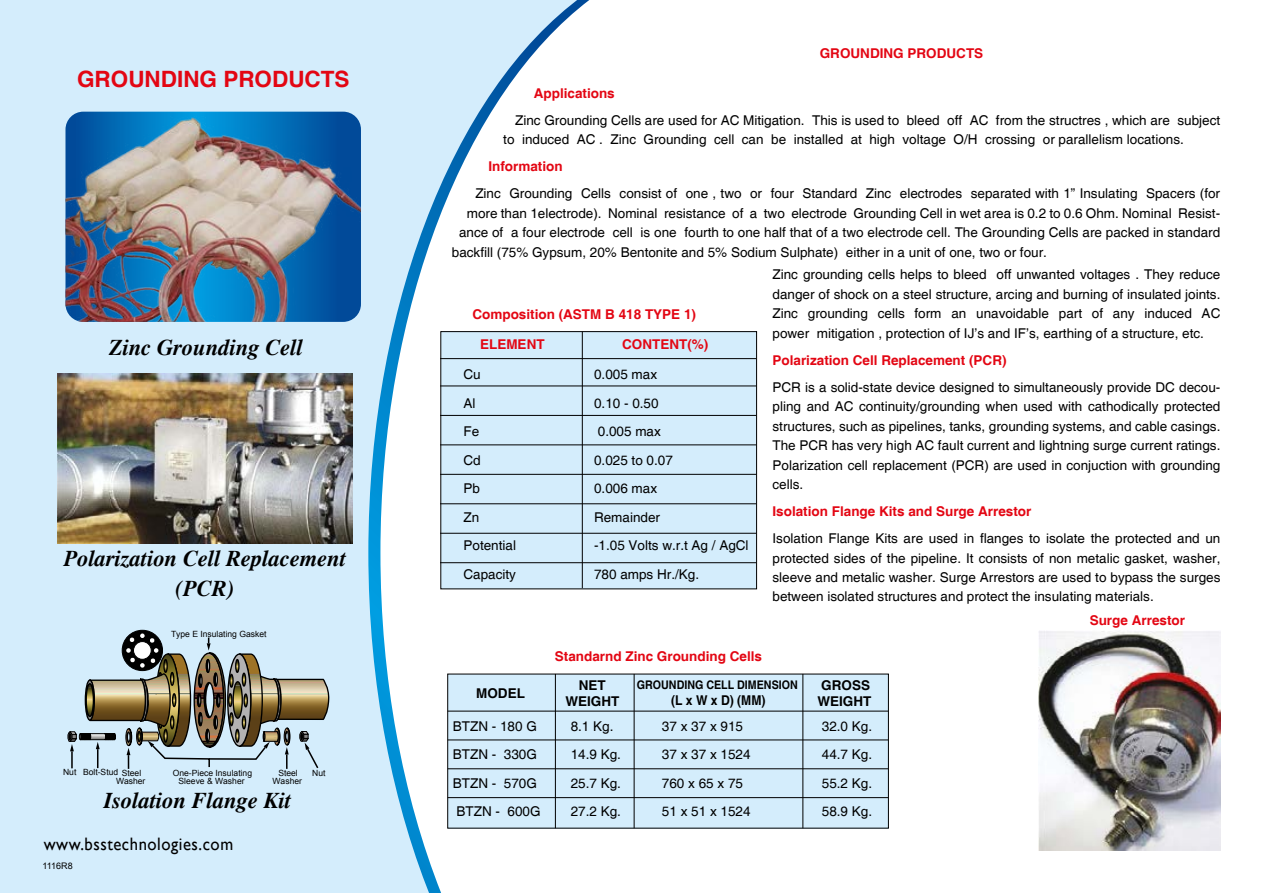
<style>
.page{position:relative;width:1263px;height:893px;background:#fff}
.page>*{position:absolute;margin:0;border:0;box-sizing:border-box;transform-origin:0 0}
.t1{font:italic 700 22.5px/30px "Times";color:#000;text-align:center}
.t2{font:700 22.5px "Helvetica";color:#e30613}
.t3{font:18px "Gill Sans";letter-spacing:.035em;color:#000;scale:.93 1}
.t4{font:13.5px/19.5px "Helvetica";color:#000}
.t5{font:700 13.5px "Helvetica";color:#e30613}
.t6{font:700 13.5px/16.2px "Helvetica";color:#000;text-align:center}
.t7{font:700 13.5px "Helvetica";color:#000;scale:.9 1}
.t8{font:700 11.85px "Helvetica";color:#000;scale:.9 1}
.t9{font:9px "Arial";color:#000}
.t10{font:8.55px/8.6px "Arial";color:#000;text-align:center}
</style>
<div class="page">
<svg style="left:0;top:0;width:595px;height:893px;fill:#d4edfc"></svg>
<div style="left:441px;top:332px;width:315px;height:257px;background:#d4edfc"></div>
<div style="left:440px;top:331px;width:317px;height:258px;border:1px solid #000"></div>
<hr style="left:582px;top:332px;width:1px;height:256px;background:#000">
<hr style="left:440px;top:358px;width:316px;height:1px;background:#000">
<hr style="left:440px;top:386px;width:316px;height:1px;background:#000">
<hr style="left:440px;top:415px;width:316px;height:1px;background:#000">
<hr style="left:440px;top:444px;width:316px;height:1px;background:#000">
<hr style="left:440px;top:503px;width:316px;height:1px;background:#000">
<hr style="left:440px;top:474px;width:316px;height:1px;background:#000">
<hr style="left:440px;top:533px;width:316px;height:1px;background:#000">
<hr style="left:440px;top:562px;width:316px;height:1px;background:#000">
<div style="left:448px;top:674px;width:440px;height:154px;background:#d4edfc"></div>
<hr style="left:555px;top:674px;width:1px;height:154px;background:#000">
<hr style="left:634px;top:674px;width:1px;height:154px;background:#000">
<hr style="left:802px;top:674px;width:1px;height:154px;background:#000">
<hr style="left:448px;top:711px;width:440px;height:1px;background:#000">
<hr style="left:448px;top:740px;width:440px;height:1px;background:#000">
<hr style="left:448px;top:768px;width:440px;height:1px;background:#000">
<hr style="left:448px;top:797px;width:440px;height:1px;background:#000">
<img style="left:65px;top:112px;width:296px;height:210px">
<img style="left:57px;top:373px;width:296px;height:171px">
<div style="left:122px;top:630px;width:40px;height:41px;background:#000;border-radius:50%"></div>
<div style="left:122px;top:630px;width:41px;height:41px;border:1px solid #000;border-radius:50%"></div>
<svg style="left:67px;top:633px;width:263px;height:137px;background:#a5aca6"></svg>
<img style="left:1038px;top:631px;width:182px;height:220px">
<h1 class="t2" style="left:77px;top:66px;width:274px">GROUNDING PRODUCTS</h1>
<h1 class="t1" style="left:109px;top:333px;width:195px">Zinc Grounding Cell</h1>
<h1 class="t1" style="left:64px;top:544px;width:284px">Polarization Cell Replacement (PCR)</h1>
<p class="t10" style="left:171px;top:630px;width:97px">Type E Insulating Gasket</p>
<p class="t10" style="left:63px;top:768px;width:80px">Nut Bolt-Stud Steel</p>
<p class="t10" style="left:173px;top:768px;width:81px">One-Piece Insulating<br>Sleeve &amp; Washer</p>
<p class="t10" style="left:273px;top:768px;width:31px">Steel<br>Washer</p>
<p class="t10" style="left:116px;top:777px;width:31px">Washer</p>
<h1 class="t1" style="left:104px;top:786px;width:189px">Isolation Flange Kit</h1>
<h2 class="t3" style="left:44px;top:834px;width:205px">www.bsstechnologies.com</h2>
<p class="t9" style="left:42px;top:861px;width:32px">1116R8</p>
<p class="t10" style="left:312px;top:769px;width:15px">Nut</p>
<p class="t5" style="left:820px;top:45px;width:165px">GROUNDING PRODUCTS</p>
<p class="t5" style="left:534px;top:85px;width:83px">Applications</p>
<p class="t4" style="left:503px;top:111px;width:718px;text-indent:12px">Zinc Grounding Cells are used for AC Mitigation. This is used to bleed off AC from the structres , which are subject to induced AC . Zinc Grounding cell can be installed at high voltage O/H crossing or parallelism locations.</p>
<p class="t5" style="left:488px;top:158px;width:76px">Information</p>
<p class="t4" style="left:475px;top:184px;width:746px">Zinc Grounding Cells consist of one , two or four Standard Zinc electrodes separated with 1” Insulating Spacers (for</p>
<p class="t4" style="left:467px;top:204px;width:755px">more than 1electrode). Nominal resistance of a two electrode Grounding Cell in wet area is 0.2 to 0.6 Ohm. Nominal Resist-</p>
<p class="t4" style="left:459px;top:223px;width:763px">ance of a four electrode cell is one fourth to one half that of a two electrode cell. The Grounding Cells are packed in standard</p>
<p class="t4" style="left:452px;top:243px;width:597px">backfill (75% Gypsum, 20% Bentonite and 5% Sodium Sulphate) either in a unit of one, two or four.</p>
<p class="t5" style="left:472px;top:305px;width:225px">Composition (ASTM B 418 TYPE 1)</p>
<p class="t5" style="left:480px;top:336px;width:66px">ELEMENT</p>
<p class="t5" style="left:622px;top:336px;width:88px">CONTENT(%)</p>
<p class="t4" style="left:463px;top:365px;width:19px">Cu</p>
<p class="t4" style="left:594px;top:365px;width:65px">0.005 max</p>
<p class="t4" style="left:463px;top:394px;width:14px">Al</p>
<p class="t4" style="left:594px;top:394px;width:66px">0.10 - 0.50</p>
<p class="t4" style="left:463px;top:422px;width:17px">Fe</p>
<p class="t4" style="left:598px;top:422px;width:65px">0.005 max</p>
<p class="t4" style="left:463px;top:451px;width:19px">Cd</p>
<p class="t4" style="left:594px;top:451px;width:80px">0.025 to 0.07</p>
<p class="t4" style="left:463px;top:479px;width:18px">Pb</p>
<p class="t4" style="left:594px;top:479px;width:65px">0.006 max</p>
<p class="t4" style="left:463px;top:508px;width:17px">Zn</p>
<p class="t4" style="left:594px;top:508px;width:68px">Remainder</p>
<p class="t4" style="left:463px;top:536px;width:54px">Potential</p>
<p class="t4" style="left:594px;top:536px;width:156px">-1.05 Volts w.r.t Ag / AgCl</p>
<p class="t4" style="left:463px;top:565px;width:54px">Capacity</p>
<p class="t4" style="left:594px;top:565px;width:107px">780 amps Hr./Kg.</p>
<p class="t5" style="left:555px;top:648px;width:209px">Standarnd Zinc Grounding Cells</p>
<p class="t4" style="left:772px;top:265px;width:449px;text-align:justify">Zinc grounding cells helps to bleed off unwanted voltages . They reduce danger of shock on a steel structure, arcing and burning of insulated joints.<br>Zinc grounding cells form an unavoidable part of any induced AC power mitigation , protection of IJ’s and IF’s, earthing of a structure, etc.</p>
<p class="t5" style="left:772px;top:352px;width:236px">Polarization Cell Replacement (PCR)</p>
<p class="t4" style="left:772px;top:377px;width:449px;text-align:justify">PCR is a solid-state device designed to simultaneously provide DC decou&shy;pling and AC continuity/grounding when used with cathodically protected structures, such as pipelines, tanks, grounding systems, and cable casings.<br>The PCR has very high AC fault current and lightning surge current ratings.<br>Polarization cell replacement (PCR) are used in conjuction with grounding cells.</p>
<p class="t5" style="left:772px;top:503px;width:260px">Isolation Flange Kits and Surge Arrestor</p>
<p class="t4" style="left:772px;top:529px;width:449px;text-align:justify">Isolation Flange Kits are used in flanges to isolate the protected and un protected sides of the pipeline. It consists of non metalic gasket, washer, sleeve and metalic washer. Surge Arrestors are used to bypass the surges between isolated structures and protect the insulating materials.</p>
<p class="t5" style="left:1090px;top:612px;width:97px">Surge Arrestor</p>
<p class="t6" style="left:476px;top:686px;width:50px">MODEL</p>
<p class="t6" style="left:565px;top:677px;width:55px">NET<br>WEIGHT</p>
<p class="t8" style="left:637px;top:678px;width:180px">GROUNDING CELL DIMENSION</p>
<p class="t7" style="left:671px;top:692px;width:106px">(L x W x D) (MM)</p>
<p class="t6" style="left:817px;top:677px;width:55px;text-align:left">GROSS<br>WEIGHT</p>
<p class="t4" style="left:453px;top:712px;width:89px;line-height:28.5px">BTZN - 180 G<br>BTZN - 330G<br>BTZN - 570G<br>BTZN - 600G</p>
<p class="t4" style="left:571px;top:712px;width:52px;line-height:28.5px">8.1 Kg.<br>14.9 Kg.<br>25.7 Kg.<br>27.2 Kg.</p>
<p class="t4" style="left:822px;top:712px;width:52px;line-height:28.5px;text-align:justify">32.0 Kg.<br>44.7 Kg.<br>55.2 Kg.<br>58.9 Kg.</p>
<p class="t4" style="left:662px;top:712px;width:90px;line-height:28.5px">37 x 37 x 915<br>37 x 37 x 1524<br>760 x 65 x 75<br>51 x 51 x 1524</p>
</div>
